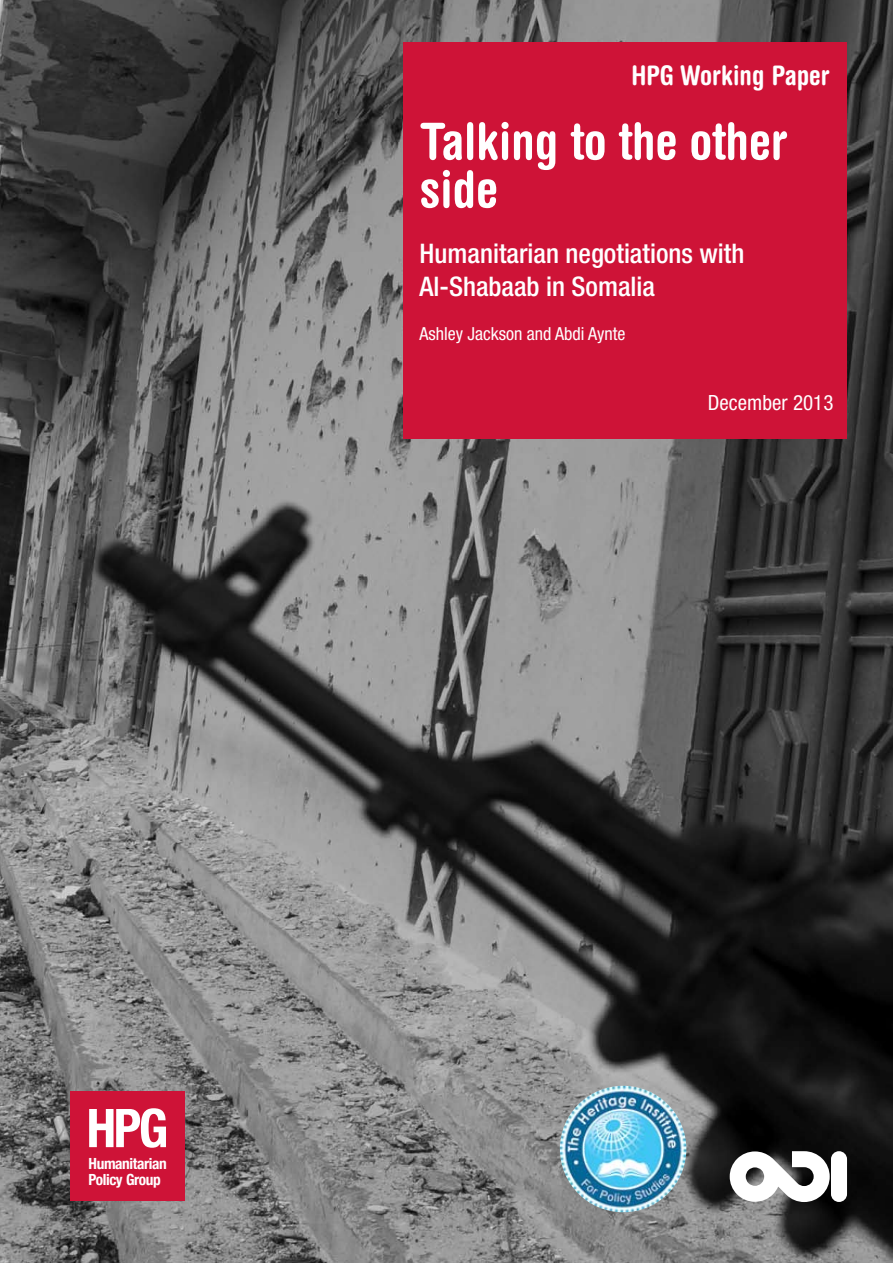
<style>
.page{position:relative;width:893px;height:1263px;background:#fff}
.page>*{position:absolute;margin:0;border:0;box-sizing:border-box;transform-origin:0 0}
.t1{font:700 condensed 53.4px "Helvetica Neue";color:#fff}
.t2{font:700 condensed 51px/48px "Helvetica Rounded";color:#fff}
.t3{font:500 condensed 27px/33px "Helvetica Neue";color:#fff}
.t4{font:700 condensed 27px "Helvetica Rounded";color:#fff}
.t5{font:condensed 21px "Helvetica Neue";color:#fff}
.t6{font:condensed 18px "Helvetica Neue";color:#fff}
.t7{font:700 condensed 15.3px/16px "Helvetica Neue";letter-spacing:-.025em;color:#fff}
</style>
<div class="page">
<img style="left:0;top:0;width:893px;height:1263px">
<div style="left:403px;top:43px;width:444px;height:396px;background:#ce1337"></div>
<div style="left:71px;top:1091px;width:114px;height:110px;background:#ce1337"></div>
<svg style="left:730px;top:1151px;width:100px;height:51px"></svg>
<div style="left:831px;top:1151px;width:16px;height:51px;background:#fff;border-radius:8px"></div>
<img style="left:560px;top:1086px;width:126px;height:126px;border-radius:50%">
<p class="t4" style="left:631px;top:59px;width:200px">HPG Working Paper</p>
<h2 class="t2" style="left:420px;top:116px;width:370px">Talking to the other side</h2>
<p class="t3" style="left:420px;top:237px;width:326px">Humanitarian negotiations with<br>Al-Shabaab in Somalia</p>
<p class="t6" style="left:420px;top:323px;width:207px">Ashley Jackson and Abdi Aynte</p>
<p class="t5" style="left:708px;top:390px;width:127px">December 2013</p>
<h1 class="t1" style="left:86px;top:1096px;width:83px">HPG</h1>
<p class="t7" style="left:89px;top:1155px;width:80px">Humanitarian<br>Policy Group</p>
</div>
